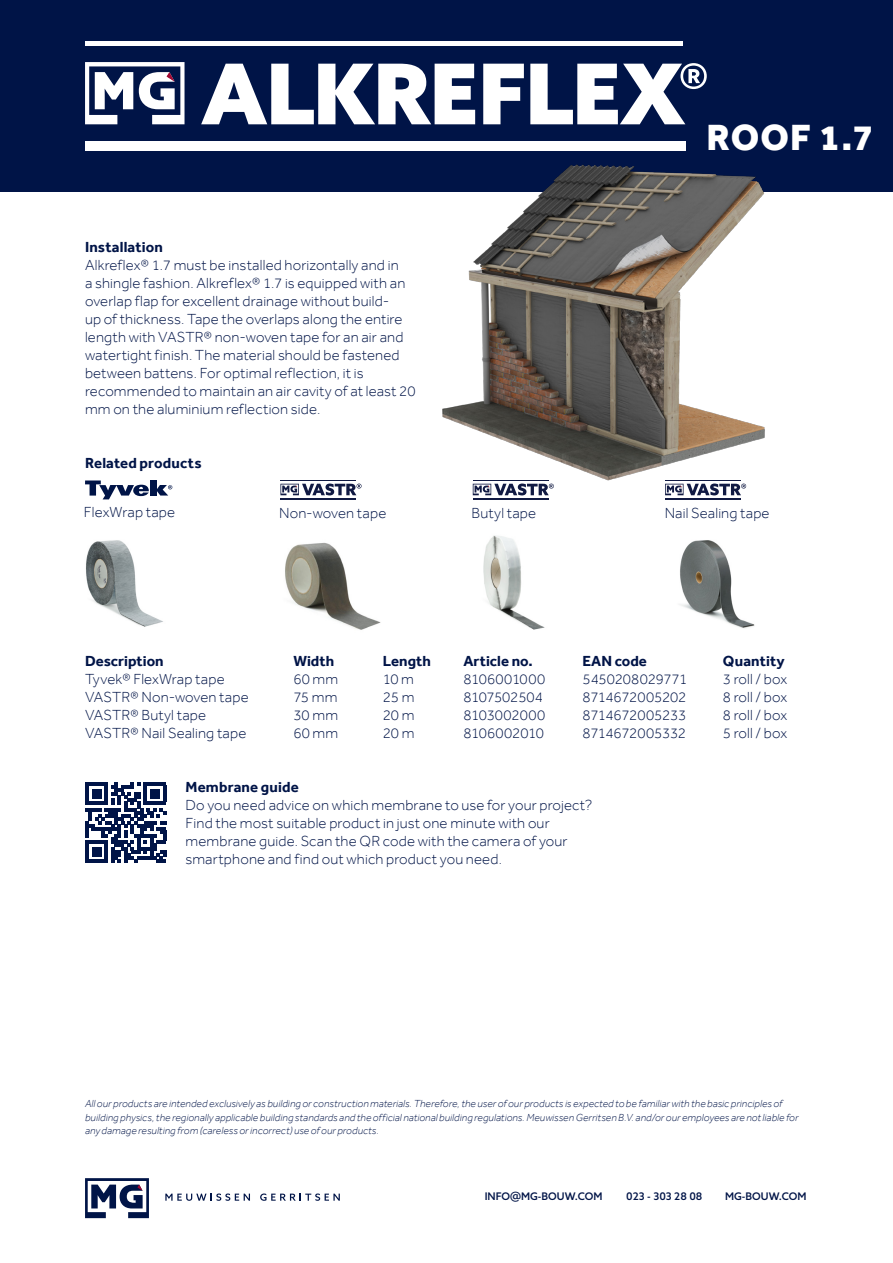
<style>
.page{position:relative;width:893px;height:1263px;background:#fff}
.page>*{position:absolute;margin:0;border:0;box-sizing:border-box;transform-origin:0 0}
.t1{font:800 37.5px "Effra";color:#fff}
.Broodtekst{font:300 15px/18px "Effra";letter-spacing:.01em;color:#001447}
.Tussenkop_MG_lichtrood{font:700 15px "Effra";color:#001447}
.Broodtekst-2{font:300 15px "Effra";letter-spacing:-.02em;color:#001447}
.Broodtekst-3{font:300 15px "Effra";letter-spacing:-.01em;color:#001447}
.Broodtekst-4{font:300 15px "Effra";letter-spacing:-.015em;color:#001447}
.Tussenkop_MG_donkerblauw{font:700 15px "Effra";letter-spacing:.01em;color:#001447}
.Broodtekst-5{font:700 15px "Effra";letter-spacing:.01em;color:#001447}
.Broodtekst-6{font:italic 300 10.5px/13.5px "Effra";letter-spacing:.01em;color:#001447}
.t2{font:500 10.5px "Azo Sans";color:#001447}
.s1{font-size:13.5px}
</style>
<div class="page">
<div style="left:0;top:0;width:893px;height:191px;background:#001447"></div>
<img style="left:483px;top:535px;width:62px;height:95px">
<img style="left:86px;top:540px;width:77px;height:87px">
<svg style="left:85px;top:480px;width:64px;height:19px"></svg>
<div style="left:150px;top:480px;width:6px;height:16px;background:#001447"></div>
<svg style="left:156px;top:485px;width:16px;height:10px"></svg>
<hr style="left:473px;top:498px;width:76px;height:2px;background:#111a43">
<hr style="left:665px;top:498px;width:76px;height:2px;background:#111a43">
<svg style="left:201px;top:64px;width:274px;height:60px"></svg>
<svg style="left:483px;top:64px;width:41px;height:60px"></svg>
<svg style="left:530px;top:63px;width:177px;height:61px"></svg>
<div style="left:85px;top:141px;width:600px;height:9px;background:#fff"></div>
<hr style="left:85px;top:41px;width:597px;height:4px;background:#fff">
<svg style="left:85px;top:62px;width:100px;height:62px"></svg>
<svg style="left:85px;top:782px;width:81px;height:81px"></svg>
<hr style="left:85px;top:860px;width:23px;height:3px;background:#001447">
<div style="left:92px;top:847px;width:10px;height:10px;background:#001447"></div>
<svg style="left:280px;top:483px;width:82px;height:12px"></svg>
<hr style="left:280px;top:498px;width:76px;height:2px;background:#111a43">
<hr style="left:280px;top:480px;width:76px;height:1px;background:#111a43">
<img style="left:285px;top:542px;width:96px;height:88px">
<img style="left:680px;top:540px;width:75px;height:88px">
<img style="left:420px;top:164px;width:369px;height:331px">
<svg style="left:165px;top:1193px;width:85px;height:8px"></svg>
<svg style="left:260px;top:1193px;width:80px;height:8px"></svg>
<svg style="left:85px;top:1178px;width:64px;height:40px"></svg>
<p class="Tussenkop_MG_lichtrood" style="left:85px;top:238px;width:79px">Installation</p>
<p class="Broodtekst" style="left:85px;top:256px;width:332px">Alkreflex® 1.7 must be installed horizontally and in<br>a shingle fashion. Alkreflex® 1.7 is equipped with an overlap flap for excellent drainage without build-<br>up of thickness. Tape the overlaps along the entire length with VASTR® non-woven tape for an air and watertight finish. The material should be fastened between battens. For optimal reflection, it is recommended to maintain an air cavity of at least 20 mm on the aluminium reflection side.</p>
<p class="t1" style="left:707px;top:115px;width:169px">ROOF 1.7</p>
<p class="Tussenkop_MG_lichtrood" style="left:85px;top:454px;width:118px">Related products</p>
<p class="Broodtekst" style="left:84px;top:503px;width:93px">FlexWrap tape</p>
<p class="Broodtekst" style="left:472px;top:504px;width:66px">Butyl tape</p>
<p class="Broodtekst" style="left:665px;top:503px;width:106px">Nail Sealing tape</p>
<p class="Broodtekst" style="left:279px;top:503px;width:109px">Non-woven tape</p>
<p class="Tussenkop_MG_lichtrood" style="left:85px;top:652px;width:80px">Description</p>
<p class="Tussenkop_MG_lichtrood" style="left:293px;top:652px;width:42px">Width</p>
<p class="Tussenkop_MG_lichtrood" style="left:383px;top:652px;width:50px">Length</p>
<p class="Tussenkop_MG_lichtrood" style="left:463px;top:652px;width:71px">Article no.</p>
<p class="Tussenkop_MG_lichtrood" style="left:583px;top:652px;width:66px">EAN code</p>
<p class="Broodtekst-5" style="left:723px;top:652px;width:63px">Quantity</p>
<p class="Broodtekst" style="left:85px;top:670px;width:141px">Tyvek® FlexWrap tape</p>
<p class="Broodtekst" style="left:293px;top:670px;width:46px">60 mm</p>
<p class="Broodtekst" style="left:383px;top:670px;width:33px">10 m</p>
<p class="Broodtekst" style="left:463px;top:670px;width:83px">8106001000</p>
<p class="Broodtekst" style="left:583px;top:670px;width:106px">5450208029771</p>
<p class="Broodtekst" style="left:723px;top:670px;width:66px">3 roll / box</p>
<p class="Broodtekst" style="left:85px;top:688px;width:165px">VASTR® Non-woven tape</p>
<p class="Broodtekst" style="left:293px;top:688px;width:45px">75 mm</p>
<p class="Broodtekst" style="left:383px;top:688px;width:33px">25 m</p>
<p class="Broodtekst-3" style="left:463px;top:688px;width:81px">8107502504</p>
<p class="Broodtekst-4" style="left:583px;top:688px;width:105px">8714672005202</p>
<p class="Broodtekst" style="left:723px;top:688px;width:66px">8 roll / box</p>
<p class="Broodtekst" style="left:85px;top:706px;width:123px">VASTR® Butyl tape</p>
<p class="Broodtekst" style="left:293px;top:706px;width:46px">30 mm</p>
<p class="Broodtekst" style="left:383px;top:706px;width:33px">20 m</p>
<p class="Broodtekst" style="left:463px;top:706px;width:83px">8103002000</p>
<p class="Broodtekst-2" style="left:583px;top:706px;width:105px">8714672005233</p>
<p class="Broodtekst" style="left:723px;top:706px;width:66px">8 roll / box</p>
<p class="Broodtekst" style="left:85px;top:724px;width:163px">VASTR® Nail Sealing tape</p>
<p class="Broodtekst" style="left:293px;top:724px;width:46px">60 mm</p>
<p class="Broodtekst" style="left:383px;top:724px;width:33px">20 m</p>
<p class="Broodtekst-3" style="left:463px;top:724px;width:82px">8106002010</p>
<p class="Broodtekst-2" style="left:583px;top:724px;width:105px">8714672005332</p>
<p class="Broodtekst" style="left:723px;top:724px;width:66px">5 roll / box</p>
<p class="Tussenkop_MG_donkerblauw" style="left:186px;top:778px;width:115px">Membrane guide</p>
<p class="Broodtekst" style="left:186px;top:796px;width:408px">Do you need advice on which membrane to use for your project?</p>
<p class="Broodtekst" style="left:186px;top:814px;width:366px">Find the most suitable product in just one minute with our</p>
<p class="Broodtekst" style="left:186px;top:832px;width:383px">membrane guide. Scan the QR code with the camera of your</p>
<p class="Broodtekst" style="left:186px;top:850px;width:318px">smartphone and find out which product you need.</p>
<p class="Broodtekst-6" style="left:85px;top:1097px;width:715px">All our products are intended exclusively as building or construction materials. Therefore, the user of our products is expected to be familiar with the basic principles of building physics, the regionally applicable building standards and the official national building regulations. Meuwissen Gerritsen B.V. and/or our employees are not liable for any damage resulting from (careless or incorrect) use of our products.</p>
<p class="t2" style="left:485px;top:1190px;width:119px">INFO<span class="s1">@</span>MG-BOUW.COM</p>
<p class="t2" style="left:626px;top:1190px;width:78px">023 - 303 28 08</p>
<p class="t2" style="left:725px;top:1190px;width:83px">MG-BOUW.COM</p>
</div>
